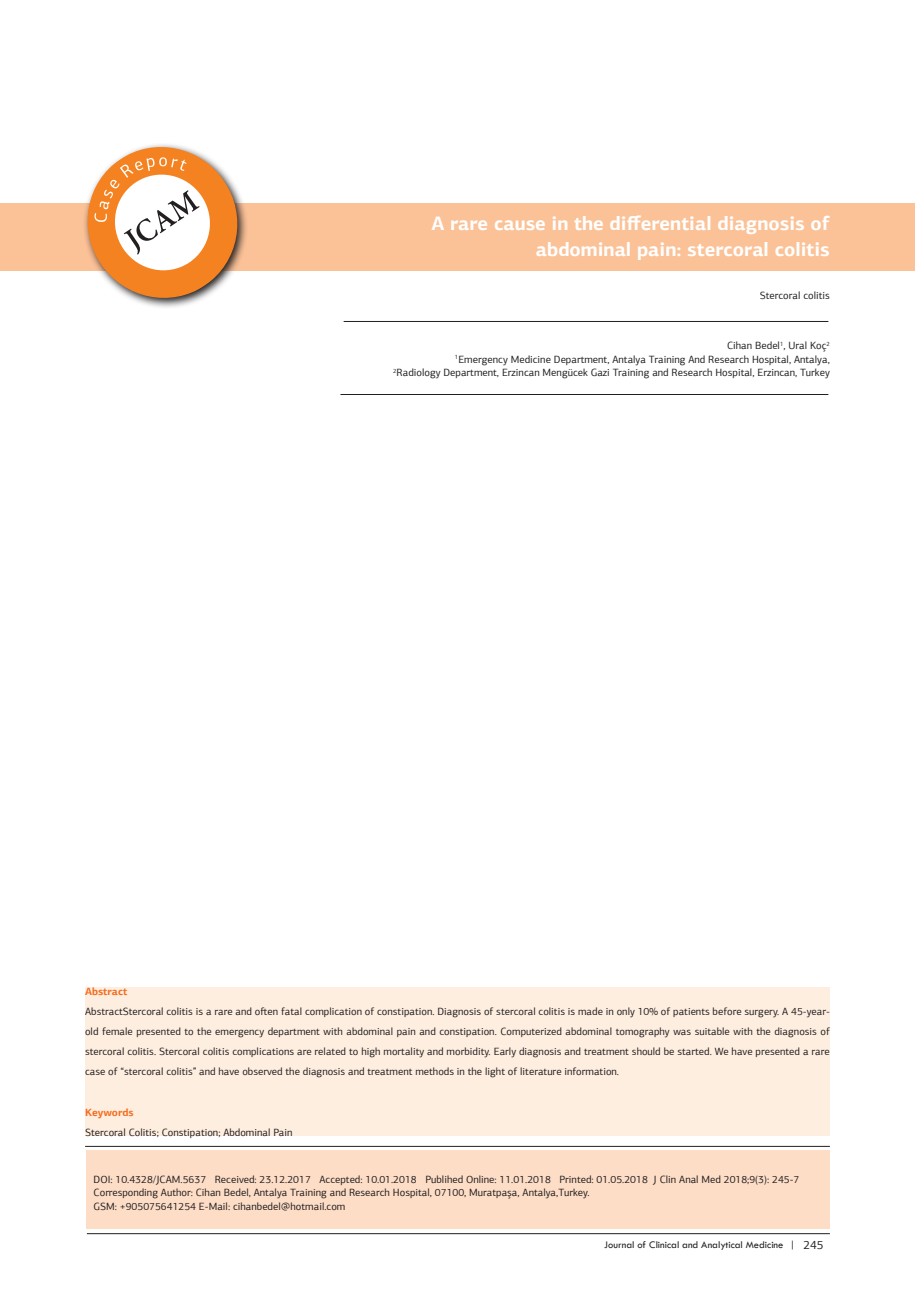
<style>
.page{position:relative;width:915px;height:1306px;background:#fff}
.page>*{position:absolute;margin:0;border:0;box-sizing:border-box;transform-origin:0 0}
.t1{font:700 19.5px/25.5px "PF Agora Sans Pro";color:#fff;text-align:right}
.t2{font:10.5px/13.5px "PF Agora Sans Pro";color:#231f20}
.t3{font:10.5px "Tw Cen";color:#231f20}
.t4{font:700 10.5px "PF Agora Sans Pro";color:#f36e21}
.s1{font-family:"PF Agora Sans Pro";font-size:12px}
</style>
<div class="page">
<div style="left:87px;top:1150px;width:742px;height:79px;background:#fdddc6"></div>
<div style="left:0;top:203px;width:914px;height:67px;background:#fbc197"></div>
<hr style="left:85px;top:1146px;width:744px;height:1px;background:#231f20">
<hr style="left:343px;top:321px;width:485px;height:1px;background:#231f20">
<hr style="left:340px;top:394px;width:488px;height:1px;background:#231f20">
<svg style="left:77px;top:144px;width:170px;height:164px"></svg>
<div style="left:85px;top:986px;width:744px;height:149px;background:#feeee0"></div>
<hr style="left:87px;top:1233px;width:742px;height:1px;background:#231f20">
<h1 class="t1" style="left:431px;top:211px;width:400px">A rare cause in the differential diagnosis of abdominal pain: stercoral colitis</h1>
<p class="t2" style="left:759px;top:288px;width:72px">Stercoral colitis</p>
<p class="t2" style="left:393px;top:339px;width:438px;text-align:right">Cihan Bedel<sup>1</sup>, Ural Koç<sup>2<br>1</sup>Emergency Medicine Department, Antalya Training And Research Hospital, Antalya,<br><sup>2</sup>Radiology Department, Erzincan Mengücek Gazi Training and Research Hospital, Erzincan, Turkey</p>
<p class="t4" style="left:85px;top:984px;width:44px">Abstract</p>
<p class="t2" style="left:85px;top:1001px;width:746px;line-height:20.1px;text-align:justify">AbstractStercoral colitis is a rare and often fatal complication of constipation. Diagnosis of stercoral colitis is made in only 10% of patients before surgery. A 45-year&shy;old female presented to the emergency department with abdominal pain and constipation. Computerized abdominal tomography was suitable with the diagnosis of stercoral colitis. Stercoral colitis complications are related to high mortality and morbidity. Early diagnosis and treatment should be started. We have presented a rare case of “stercoral colitis” and have observed the diagnosis and treatment methods in the light of literature information.</p>
<p class="t4" style="left:85px;top:1105px;width:50px">Keywords</p>
<p class="t2" style="left:85px;top:1125px;width:209px">Stercoral Colitis; Constipation; Abdominal Pain</p>
<p class="t2" style="left:94px;top:1172px;width:707px">DOI: 10.4328/JCAM.5637 Received: 23.12.2017 Accepted: 10.01.2018 Publihed Online: 11.01.2018 Printed: 01.05.2018 J Clin Anal Med 2018;9(3): 245-7<br>Corresponding Author: Cihan Bedel, Antalya Training and Research Hospital, 07100, Muratpaşa, Antalya,Turkey.<br>GSM: +905075641254 E-Mail: cihanbedel@hotmail.com</p>
<p class="t3" style="left:604px;top:1238px;width:221px">Journal of Clinical and Analytical Medicine | <span class="s1">245</span></p>
</div>
